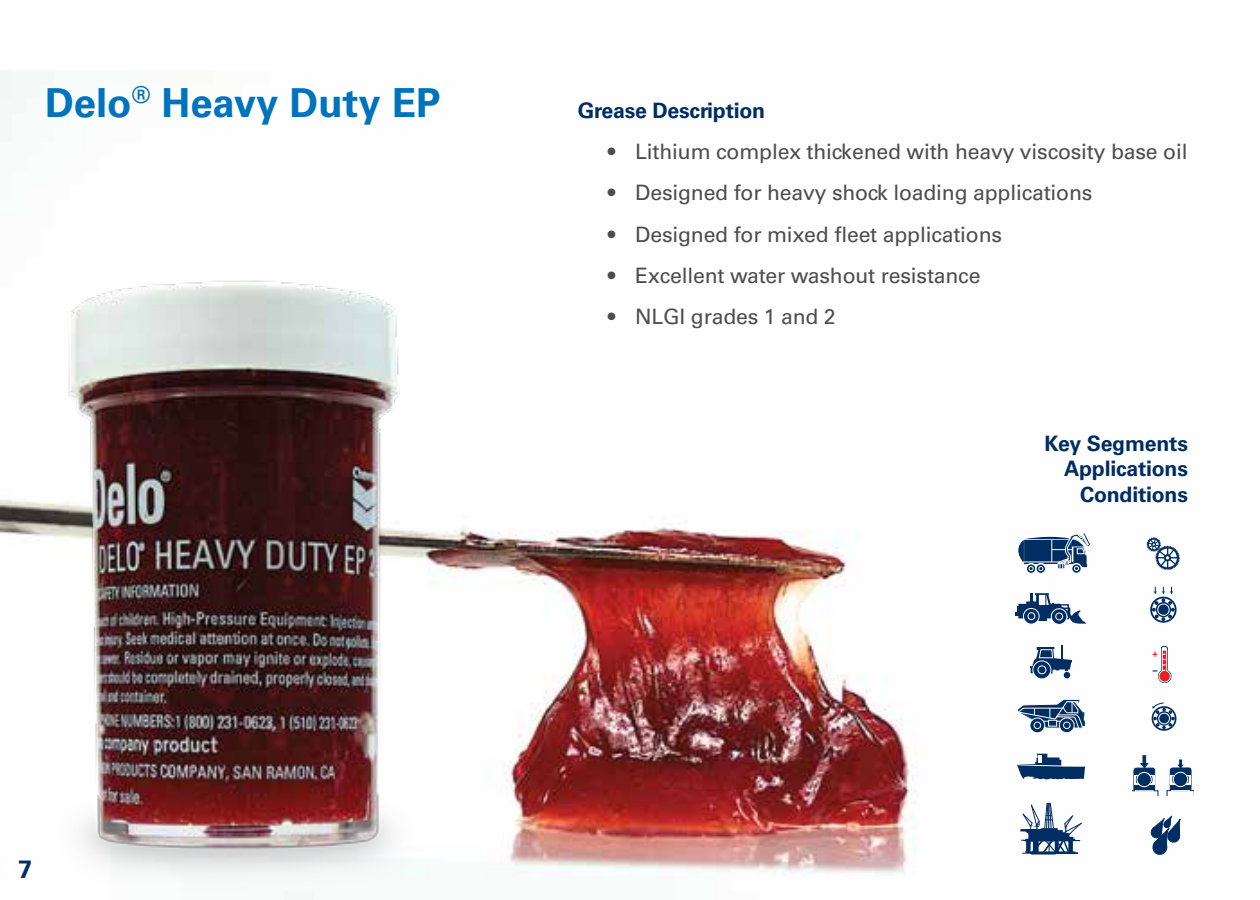
<style>
.page{position:relative;width:1260px;height:900px;background:#fff}
.page>*{position:absolute;margin:0;border:0;box-sizing:border-box;transform-origin:0 0}
.t1{font:700 40px "Univers LT Std";color:#0073bd}
.t2{font:700 25px "Univers LT Std";color:#002d62}
.t3{font:21.25px "Univers LT Std";letter-spacing:-.01em;color:#4d4d4f}
.t4{font:700 21.25px/25.5px "Univers LT Std";letter-spacing:-.01em;color:#002d62;text-align:right}
</style>
<div class="page">
<img style="left:0;top:70px;width:1182px;height:806px">
<img style="left:11px;top:250px;width:427px;height:650px">
<svg style="left:1030px;top:718px;width:15px;height:15px"></svg>
<div style="left:1030px;top:718px;width:15px;height:15px;border:1px solid #fff;border-radius:50%"></div>
<svg style="left:1059px;top:718px;width:15px;height:15px"></svg>
<div style="left:1059px;top:718px;width:15px;height:15px;border:1px solid #fff;border-radius:50%"></div>
<svg style="left:1016px;top:699px;width:69px;height:30px"></svg>
<div style="left:1049px;top:720px;width:8px;height:6px;background:#002d62"></div>
<div style="left:1048px;top:720px;width:9px;height:6px;border:1px solid #fff"></div>
<div style="left:1051px;top:608px;width:16px;height:17px;border:1px solid #fff;border-radius:50%"></div>
<svg style="left:1016px;top:593px;width:70px;height:31px"></svg>
<svg style="left:1016px;top:754px;width:71px;height:27px"></svg>
<svg style="left:1033px;top:661px;width:18px;height:18px"></svg>
<div style="left:1033px;top:661px;width:18px;height:18px;border:1px solid #fff;border-radius:50%"></div>
<div style="left:1038px;top:666px;width:8px;height:8px;border:1px solid #fff;border-radius:50%"></div>
<div style="left:1063px;top:671px;width:8px;height:8px;background:#002d62;border-radius:50%"></div>
<div style="left:1063px;top:671px;width:8px;height:8px;border:1px solid #fff;border-radius:50%"></div>
<svg style="left:1030px;top:645px;width:42px;height:28px"></svg>
<svg style="left:1145px;top:536px;width:35px;height:34px"></svg>
<div style="left:1148px;top:539px;width:11px;height:11px;border:1px solid #002d62;border-radius:50%"></div>
<div style="left:1150px;top:597px;width:27px;height:26px;border:2px solid #002d62;border-radius:50%"></div>
<svg style="left:1152px;top:587px;width:23px;height:34px"></svg>
<svg style="left:1150px;top:816px;width:30px;height:39px"></svg>
<svg style="left:1132px;top:755px;width:26px;height:41px"></svg>
<svg style="left:1167px;top:760px;width:27px;height:36px"></svg>
<div style="left:1152px;top:706px;width:25px;height:25px;border:2px solid #002d62;border-radius:50%"></div>
<svg style="left:1152px;top:702px;width:23px;height:27px"></svg>
<svg style="left:1153px;top:646px;width:21px;height:37px"></svg>
<svg style="left:1020px;top:802px;width:62px;height:53px"></svg>
<div style="left:1072px;top:564px;width:9px;height:9px;border:1px solid #fff;border-radius:50%"></div>
<div style="left:1026px;top:564px;width:10px;height:10px;border:1px solid #fff;border-radius:50%"></div>
<div style="left:1036px;top:564px;width:10px;height:10px;border:1px solid #fff;border-radius:50%"></div>
<svg style="left:1015px;top:533px;width:75px;height:38px"></svg>
<h1 class="t1" style="left:45px;top:79px;width:397px">Delo<sup>®</sup> Heavy Duty EP</h1>
<p class="t4" style="left:578px;top:98px;width:189px">Grease Description</p>
<p class="t3" style="left:608px;top:139px;width:581px">• Lithium complex thickened with heavy viscosity base oil</p>
<p class="t3" style="left:608px;top:180px;width:486px">• Designed for heavy shock loading applications</p>
<p class="t3" style="left:608px;top:222px;width:396px">• Designed for mixed fleet applications</p>
<p class="t3" style="left:608px;top:263px;width:374px">• Excellent water washout resistance</p>
<p class="t3" style="left:608px;top:304px;width:229px">• NLGI grades 1 and 2</p>
<p class="t4" style="left:1045px;top:431px;width:145px">Key Segments<br>Applications<br>Conditions</p>
<p class="t2" style="left:18px;top:854px;width:15px">7</p>
</div>
